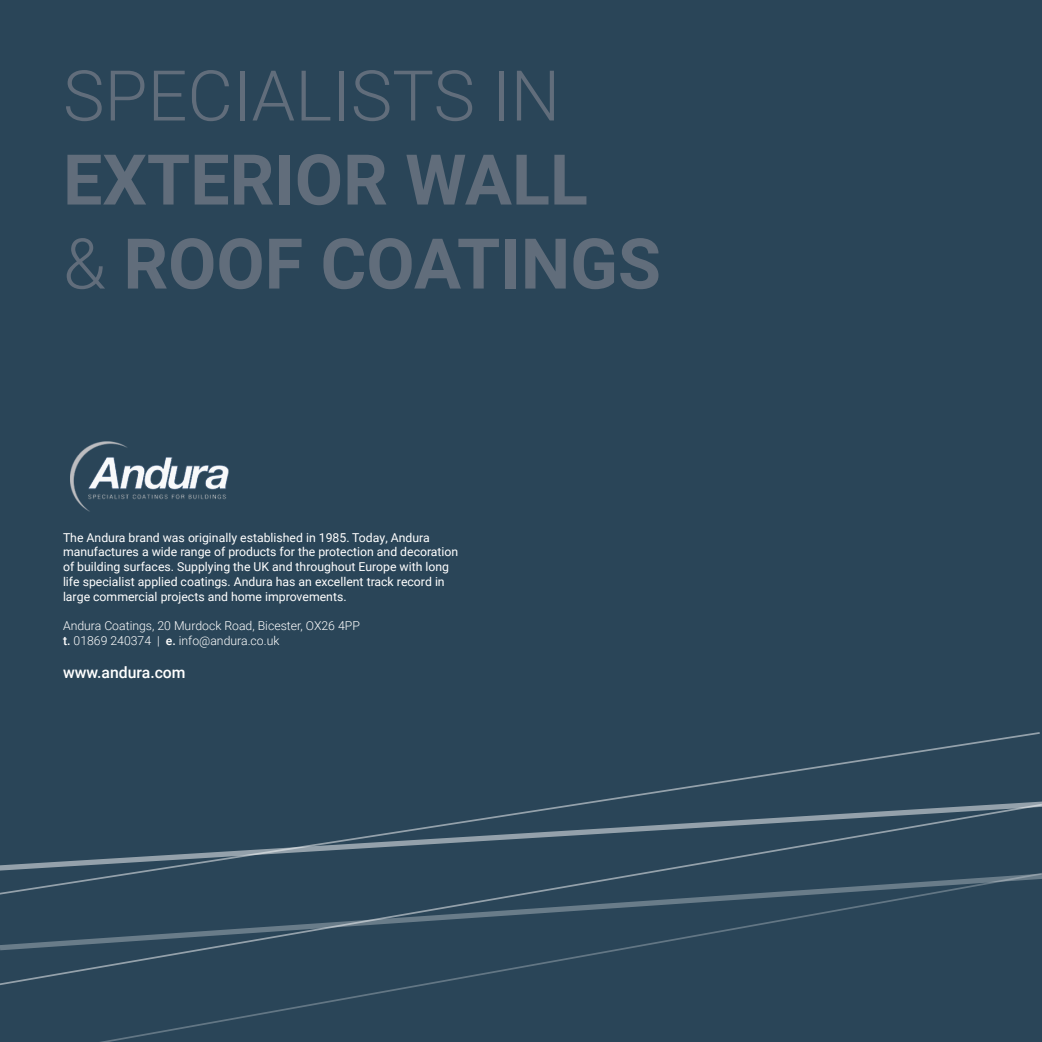
<style>
.page{position:relative;width:1042px;height:1042px;background:#2a4558}
.page>*{position:absolute;margin:0;border:0;box-sizing:border-box;transform-origin:0 0}
.t1{font:700 70px "Roboto";color:#616d7b}
.t2{font:300 70px "Roboto";color:#616d7b}
.t3{font:500 15.75px "Roboto";color:#fff}
.t4{font:12.25px/14.7px "Roboto";color:#fff}
.t5{font:300 12.25px "Roboto";color:#fff}
.s1{font-weight:300}
.s2{font-weight:500}
</style>
<div class="page">
<img style="left:70px;top:441px;width:159px;height:71px">
<svg style="left:607px;top:732px;width:433px;height:67px"></svg>
<svg style="left:0;top:802px;width:1042px;height:183px"></svg>
<svg style="left:0;top:872px;width:85px;height:80px"></svg>
<svg style="left:85px;top:871px;width:957px;height:171px"></svg>
<p class="t2" style="left:63px;top:47px;width:499px">SPECIALISTS IN</p>
<p class="t1" style="left:63px;top:131px;width:526px">EXTERIOR WALL</p>
<p class="t1" style="left:63px;top:215px;width:599px"><span class="s1">&amp;</span> ROOF COATINGS</p>
<p class="t4" style="left:63px;top:529px;width:368px">The Andura brand was originally established in 1985. Today, Andura</p>
<p class="t4" style="left:63px;top:544px;width:397px">manufactures a wide range of products for the protection and decoration of building surfaces. Supplying the UK and throughout Europe with long life specialist applied coatings. Andura has an excellent track record in large commercial projects and home improvements.</p>
<p class="t5" style="left:63px;top:617px;width:298px">Andura Coatings, 20 Murdock Road, Bicester, OX26 4PP</p>
<p class="t5" style="left:63px;top:632px;width:218px"><span class="s2">t.</span> 01869 240374 | <span class="s2">e.</span> info@andura.co.uk</p>
<p class="t3" style="left:63px;top:662px;width:124px">www.andura.com</p>
</div>
